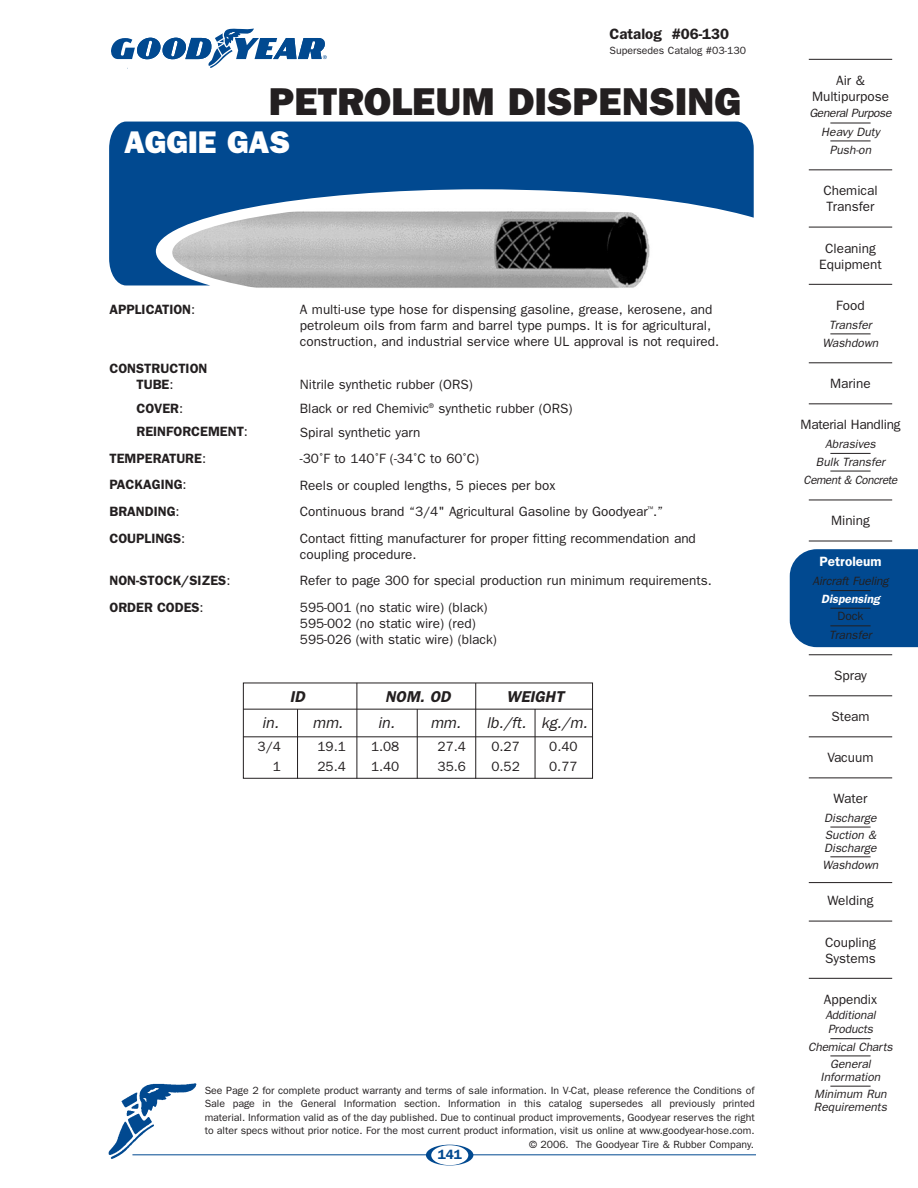
<style>
.page{position:relative;width:918px;height:1188px;background:#fff}
.page>*{position:absolute;margin:0;border:0;box-sizing:border-box;transform-origin:0 0}
.t1{font:800 39px "Franklin Gothic";color:#231f20}
.t2{font:800 31.5px "Franklin Gothic";color:#fff}
.t3{font:italic 15.75px "Franklin Gothic";color:#231f20}
.t4{font:italic 600 15.75px "Franklin Gothic";color:#231f20}
.t5{font:600 15px "Franklin Gothic";color:#231f20}
.t6{font:13.5px/16.2px "Franklin Gothic";color:#231f20}
.t7{font:600 13.5px/26.5px "Franklin Gothic";color:#231f20}
.t8{font:13.5px "Franklin Gothic";letter-spacing:-.02em;color:#231f20}
.t9{font:600 13.5px "Franklin Gothic";color:#fff}
.t10{font:600 13.5px "Franklin Gothic";color:#014990}
.t11{font:italic 12px/16.8px "Franklin Gothic";color:#231f20;text-align:center}
.t12{font:italic 12px/18.6px "Franklin Gothic";letter-spacing:-.03em;color:#231f20;text-align:center}
.t13{font:italic 12px/16.8px "Franklin Gothic";letter-spacing:-.02em;color:#231f20;text-align:center}
.t14{font:italic 600 12px "Franklin Gothic";color:#fff}
.t15{font:12px "Franklin Gothic";color:#231f20}
.t16{font:10.5px/13.5px "Franklin Gothic";color:#231f20;text-align:right}
.s1{font-weight:400}
</style>
<div class="page">
<div style="left:790px;top:549px;width:128px;height:98px;background:#014990"></div>
<img style="left:108px;top:1083px;width:89px;height:76px">
<svg style="left:111px;top:29px;width:216px;height:39px"></svg>
<svg style="left:426px;top:1145px;width:47px;height:20px"></svg>
<hr style="left:132px;top:1154px;width:624px;height:1px;background:#014990">
<hr style="left:809px;top:59px;width:83px;height:1px;background:#231f20">
<hr style="left:830px;top:123px;width:41px;height:1px;background:#231f20">
<hr style="left:830px;top:141px;width:41px;height:1px;background:#231f20">
<hr style="left:809px;top:169px;width:83px;height:1px;background:#231f20">
<hr style="left:809px;top:227px;width:83px;height:1px;background:#231f20">
<hr style="left:809px;top:284px;width:83px;height:1px;background:#231f20">
<hr style="left:830px;top:334px;width:41px;height:1px;background:#231f20">
<hr style="left:809px;top:362px;width:83px;height:1px;background:#231f20">
<hr style="left:809px;top:403px;width:83px;height:1px;background:#231f20">
<hr style="left:830px;top:453px;width:41px;height:1px;background:#231f20">
<hr style="left:830px;top:471px;width:41px;height:1px;background:#231f20">
<hr style="left:809px;top:500px;width:83px;height:1px;background:#231f20">
<hr style="left:809px;top:541px;width:83px;height:1px;background:#231f20">
<hr style="left:830px;top:590px;width:41px;height:1px;background:#231f20">
<hr style="left:830px;top:608px;width:41px;height:1px;background:#231f20">
<hr style="left:830px;top:626px;width:41px;height:1px;background:#231f20">
<hr style="left:809px;top:654px;width:83px;height:1px;background:#231f20">
<hr style="left:809px;top:695px;width:83px;height:1px;background:#231f20">
<hr style="left:809px;top:736px;width:83px;height:1px;background:#231f20">
<hr style="left:809px;top:778px;width:83px;height:1px;background:#231f20">
<hr style="left:830px;top:827px;width:41px;height:1px;background:#231f20">
<hr style="left:830px;top:857px;width:41px;height:1px;background:#231f20">
<hr style="left:809px;top:882px;width:83px;height:1px;background:#231f20">
<hr style="left:809px;top:921px;width:83px;height:1px;background:#231f20">
<hr style="left:809px;top:978px;width:83px;height:1px;background:#231f20">
<hr style="left:830px;top:1038px;width:41px;height:1px;background:#231f20">
<hr style="left:830px;top:1056px;width:41px;height:1px;background:#231f20">
<hr style="left:830px;top:1086px;width:41px;height:1px;background:#231f20">
<div style="left:431px;top:1145px;width:37px;height:20px;background:#fff;border-radius:50%"></div>
<svg style="left:109px;top:122px;width:645px;height:163px;fill:#014990"></svg>
<img style="left:172px;top:206px;width:481px;height:82px">
<div style="left:243px;top:683px;width:350px;height:96px;border:1px solid #231f20"></div>
<hr style="left:243px;top:709px;width:350px;height:1px;background:#231f20">
<hr style="left:357px;top:683px;width:1px;height:96px;background:#231f20">
<hr style="left:475px;top:683px;width:1px;height:96px;background:#231f20">
<hr style="left:297px;top:709px;width:1px;height:70px;background:#231f20">
<hr style="left:417px;top:709px;width:1px;height:70px;background:#231f20">
<hr style="left:535px;top:709px;width:1px;height:70px;background:#231f20">
<hr style="left:243px;top:736px;width:349px;height:1px;background:#231f20">
<p class="t5" style="left:610px;top:25px;width:121px">Catalog #06-130</p>
<p class="t16" style="left:610px;top:43px;width:138px">Supersedes Catalog #03-130</p>
<h1 class="t1" style="left:269px;top:78px;width:474px">PETROLEUM DISPENSING</h1>
<h2 class="t2" style="left:124px;top:124px;width:168px">AGGIE GAS</h2>
<p class="t7" style="left:110px;top:296px;width:87px">APPLICATION<span class="s1">:</span></p>
<p class="t7" style="left:110px;top:360px;width:100px;line-height:16.2px;text-align:center">CONSTRUCTION<br>TUBE<span class="s1">:</span></p>
<p class="t7" style="left:136px;top:396px;width:113px;line-height:23.5px">COVER<span class="s1">:<br></span>REINFORCEMENT<span class="s1">:</span></p>
<p class="t7" style="left:110px;top:445px;width:98px">TEMPERATURE<span class="s1">:<br></span>PACKAGING<span class="s1">:<br></span>BRANDING<span class="s1">:<br></span>COUPLINGS<span class="s1">:</span></p>
<p class="t7" style="left:110px;top:567px;width:122px">NON-STOCK/SIZES<span class="s1">:<br></span>ORDER CODES<span class="s1">:</span></p>
<p class="t6" style="left:300px;top:301px;width:421px">A multi-use type hose for dispensing gasoline, grease, kerosene, and petroleum oils from farm and barrel type pumps. It is for agricultural, construction, and industrial service where UL approval is not required.</p>
<p class="t6" style="left:300px;top:373px;width:274px;line-height:23.7px">Nitrile synthetic rubber (ORS)<br>Black or red Chemivic<sup>®</sup> synthetic rubber (ORS)<br>Spiral synthetic yarn</p>
<p class="t6" style="left:300px;top:445px;width:397px;line-height:26.4px">-30˚F to 140˚F (-34˚C to 60˚C)<br>Reels or coupled lengths, 5 pieces per box<br>Continuous brand “3/4" Agricultural Gasoline by Goodyear<sup>™</sup>.” Contact fitting manufacturer for proper fitting recommendation and</p>
<p class="t6" style="left:300px;top:541px;width:413px;line-height:26.4px">coupling procedure.<br>Refer to page 300 for special production run minimum requirements.<br>595-001 (no static wire) (black)</p>
<p class="t6" style="left:300px;top:615px;width:198px">595-002 (no static wire) (red)<br>595-026 (with static wire) (black)</p>
<p class="t4" style="left:290px;top:688px;width:17px">ID</p>
<p class="t4" style="left:385px;top:688px;width:67px">NOM. OD</p>
<p class="t4" style="left:507px;top:688px;width:59px">WEIGHT</p>
<p class="t3" style="left:262px;top:713px;width:83px">in. mm.</p>
<p class="t3" style="left:378px;top:713px;width:85px">in. mm.</p>
<p class="t3" style="left:486px;top:713px;width:103px">lb./ft. kg./m.</p>
<p class="t6" style="left:258px;top:739px;width:25px">3/4</p>
<p class="t6" style="left:318px;top:739px;width:30px">19.1</p>
<p class="t6" style="left:371px;top:739px;width:30px">1.08</p>
<p class="t6" style="left:438px;top:739px;width:30px">27.4</p>
<p class="t6" style="left:491px;top:739px;width:30px">0.27</p>
<p class="t6" style="left:549px;top:739px;width:30px">0.40</p>
<p class="t6" style="left:273px;top:758px;width:10px">1</p>
<p class="t6" style="left:318px;top:758px;width:30px">25.4</p>
<p class="t6" style="left:371px;top:758px;width:30px">1.40</p>
<p class="t6" style="left:438px;top:758px;width:30px">35.6</p>
<p class="t6" style="left:491px;top:758px;width:30px">0.52</p>
<p class="t6" style="left:549px;top:758px;width:30px">0.77</p>
<p class="t16" style="left:205px;top:1083px;width:552px">See Page 2 for complete product warranty and terms of sale information. In V-Cat, please reference the Conditions of Sale page in the General Information section. Information in this catalog supersedes all previously printed material. Information valid as of the day published. Due to continual product improvements, Goodyear reserves the right to alter specs without prior notice. For the most current product information, visit us online at www.goodyear-hose.com. © 2006. The Goodyear Tire &amp; Rubber Company.</p>
<p class="t10" style="left:438px;top:1147px;width:26px">141</p>
<p class="t6" style="left:812px;top:72px;width:78px;text-align:center">Air &amp;<br>Multipurpose</p>
<p class="t12" style="left:809px;top:104px;width:84px">General Purpose<br>Heavy Duty<br>Push-on</p>
<p class="t6" style="left:823px;top:183px;width:56px">Chemical<br>Transfer</p>
<p class="t6" style="left:819px;top:240px;width:64px;text-align:center">Cleaning<br>Equipment</p>
<p class="t6" style="left:836px;top:297px;width:30px">Food</p>
<p class="t11" style="left:823px;top:315px;width:57px;line-height:18.6px">Transfer<br>Washdown</p>
<p class="t6" style="left:830px;top:375px;width:42px">Marine</p>
<p class="t8" style="left:801px;top:417px;width:101px">Material Handling</p>
<p class="t11" style="left:804px;top:435px;width:95px;line-height:18.1px">Abrasives<br>Bulk Transfer<br>Cement &amp; Concrete</p>
<p class="t6" style="left:831px;top:513px;width:40px">Mining</p>
<p class="t9" style="left:820px;top:554px;width:64px">Petroleum</p>
<p class="t11" style="left:813px;top:573px;width:77px">Aircraft Fueling</p>
<p class="t14" style="left:821px;top:592px;width:60px">Dispensing</p>
<p class="t15" style="left:837px;top:609px;width:28px">Dock</p>
<p class="t11" style="left:829px;top:627px;width:44px">Transfer</p>
<p class="t6" style="left:834px;top:667px;width:34px">Spray</p>
<p class="t6" style="left:831px;top:708px;width:40px">Steam</p>
<p class="t6" style="left:828px;top:750px;width:47px">Vacuum</p>
<p class="t6" style="left:834px;top:791px;width:35px">Water</p>
<p class="t11" style="left:824px;top:810px;width:54px;text-align:left">Discharge<br>Suction &amp;</p>
<p class="t11" style="left:823px;top:840px;width:57px;text-align:left">Discharge<br>Washdown</p>
<p class="t6" style="left:828px;top:893px;width:47px">Welding</p>
<p class="t6" style="left:825px;top:934px;width:52px">Coupling<br>Systems</p>
<p class="t6" style="left:824px;top:991px;width:55px">Appendix</p>
<p class="t11" style="left:825px;top:1008px;width:52px;line-height:14.4px;text-align:left">Additional<br>Products</p>
<p class="t13" style="left:808px;top:1038px;width:86px">Chemical Charts<br>General</p>
<p class="t11" style="left:814px;top:1069px;width:74px">Information<br>Minimum Run</p>
<p class="t11" style="left:814px;top:1099px;width:75px">Requirements</p>
</div>
